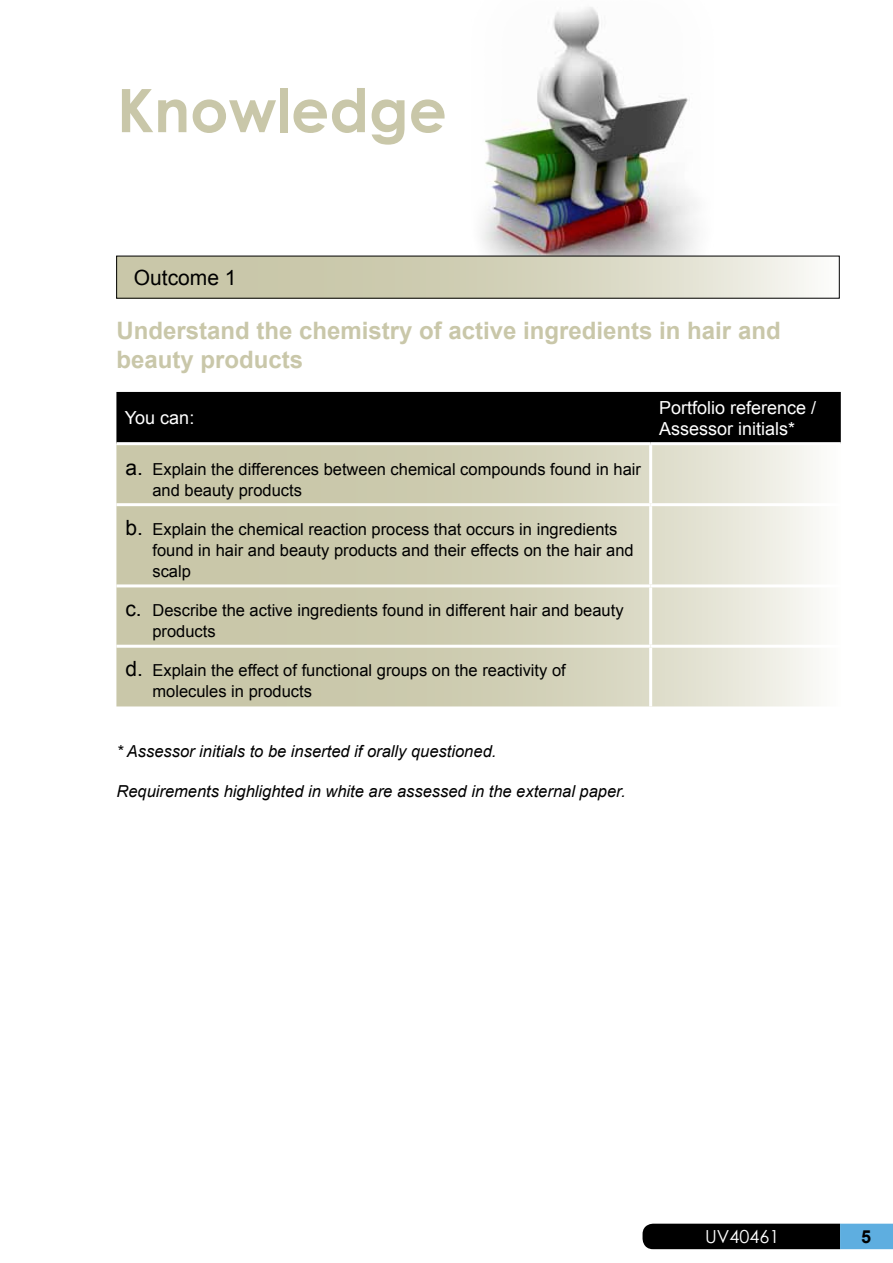
<style>
.page{position:relative;width:893px;height:1263px;background:#fff}
.page>*{position:absolute;margin:0;border:0;box-sizing:border-box;transform-origin:0 0}
.t1{font:700 60px "Century Gothic";color:#c9c7a9}
.t2{font:700 24px/28.8px "Arial";color:#c9c7a9}
.t3{font:21px "Arial";color:#000}
.t4{font:18px/21.6px "Arial";color:#fff}
.t5{font:18px "Century Gothic";color:#fff}
.t6{font:700 18px "Arial";color:#000}
.t7{font:16.5px/21px "Arial";color:#000}
.t8{font:italic 16.5px "Arial";color:#000}
.s1{font-size:21px}
</style>
<div class="page">
<img style="left:469px;top:7px;width:247px;height:249px">
<svg style="left:118px;top:258px;width:694px;height:38px;background:#d5d3bc"></svg>
<div style="left:116px;top:392px;width:725px;height:50px;background:#000"></div>
<svg style="left:116px;top:445px;width:700px;height:261px;background:#d4d2bb"></svg>
<hr style="left:649px;top:445px;width:3px;height:58px;background:#fff">
<hr style="left:116px;top:503px;width:535px;height:3px;background:#fff">
<hr style="left:651px;top:503px;width:190px;height:3px;background:#fff">
<hr style="left:649px;top:506px;width:3px;height:78px;background:#fff">
<hr style="left:116px;top:584px;width:535px;height:3px;background:#fff">
<hr style="left:651px;top:584px;width:190px;height:3px;background:#fff">
<hr style="left:649px;top:587px;width:3px;height:58px;background:#fff">
<hr style="left:116px;top:645px;width:535px;height:3px;background:#fff">
<hr style="left:651px;top:645px;width:190px;height:3px;background:#fff">
<hr style="left:649px;top:648px;width:3px;height:58px;background:#fff">
<svg style="left:642px;top:1224px;width:251px;height:25px;background:#162631"></svg>
<h1 class="t1" style="left:117px;top:65px;width:331px">Knowledge</h1>
<p class="t3" style="left:134px;top:264px;width:104px">Outcome 1</p>
<h2 class="t2" style="left:116px;top:317px;width:666px">Understand the chemistry of active ingredients in hair and beauty products</h2>
<p class="t4" style="left:125px;top:407px;width:71px">You can:</p>
<p class="t4" style="left:659px;top:397px;width:159px">Portfolio reference /<br>Assessor initials*</p>
<p class="t7" style="left:152px;top:459px;width:490px;text-indent:-27px"><span class="s1">a.</span> Explain the differences between chemical compounds found in hair and beauty products</p>
<p class="t7" style="left:152px;top:519px;width:483px;text-indent:-27px"><span class="s1">b.</span> Explain the chemical reaction process that occurs in ingredients found in hair and beauty products and their effects on the hair and scalp</p>
<p class="t7" style="left:152px;top:600px;width:473px;text-indent:-27px"><span class="s1">c.</span> Describe the active ingredients found in different hair and beauty products</p>
<p class="t7" style="left:152px;top:660px;width:415px;text-indent:-27px"><span class="s1">d.</span> Explain the effect of functional groups on the reactivity of molecules in products</p>
<p class="t8" style="left:116px;top:740px;width:381px">* Assessor initials to be inserted if orally questioned.</p>
<p class="t8" style="left:116px;top:780px;width:511px">Requirements highlighted in white are assessed in the external paper.</p>
<p class="t5" style="left:705px;top:1223px;width:76px">UV40461</p>
<p class="t6" style="left:861px;top:1225px;width:12px">5</p>
</div>
